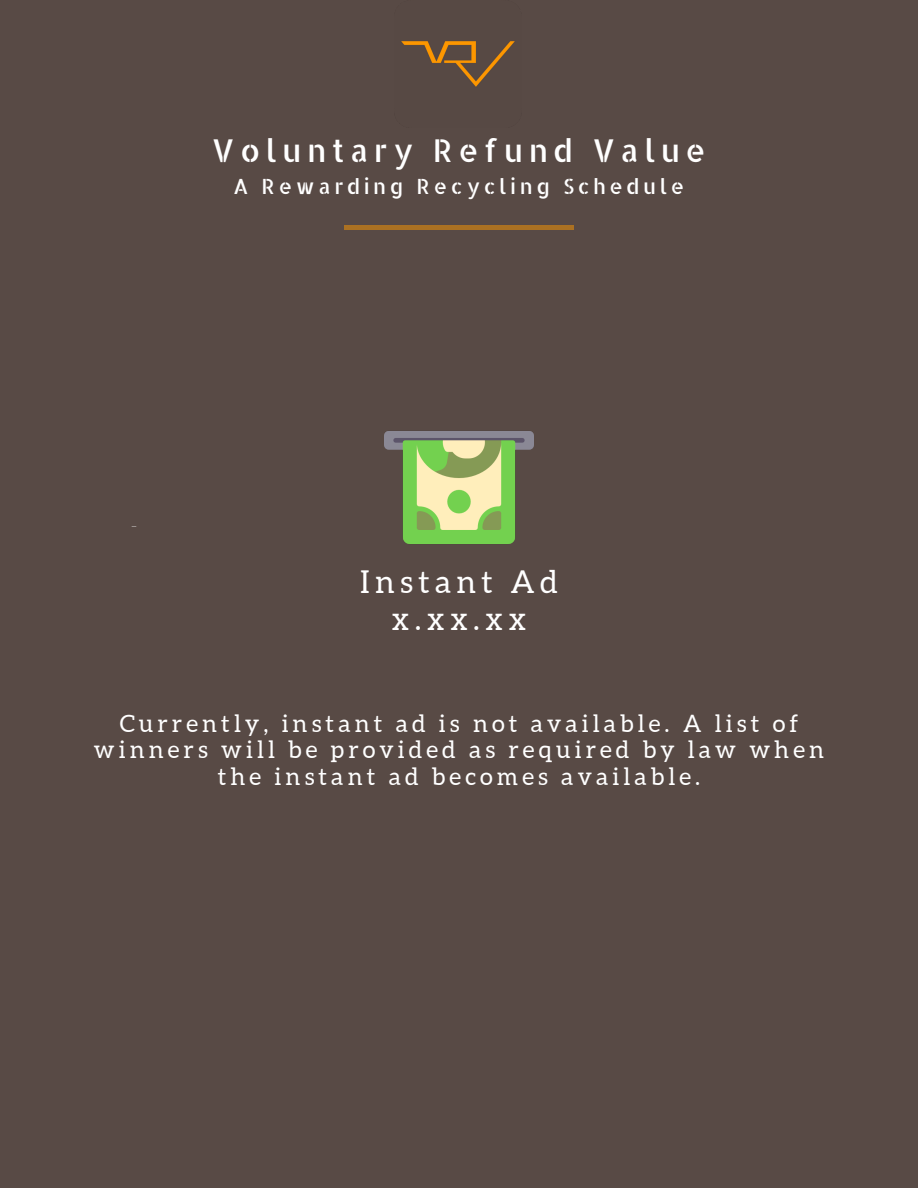
<style>
.page{position:relative;width:918px;height:1188px;background:#584a45}
.page>*{position:absolute;margin:0;border:0;box-sizing:border-box;transform-origin:0 0}
.t1{font:31.5px "Allerta Stencil";letter-spacing:.17em;color:#fff}
.t2{font:31.5px/36.8px "Aleo";letter-spacing:.17em;color:#fff;text-align:center}
.t3{font:24px/26.7px "Aleo";letter-spacing:.17em;color:#fff;text-align:center}
.t4{font:21px "Allerta Stencil";letter-spacing:.17em;color:#fff}
</style>
<div class="page">
<img style="left:401px;top:41px;width:114px;height:46px">
<div style="left:344px;top:225px;width:230px;height:5px;background:#ab7122"></div>
<img style="left:384px;top:431px;width:150px;height:113px">
<h1 class="t1" style="left:212px;top:130px;width:496px">Voluntary Refund Value</h1>
<p class="t4" style="left:233px;top:173px;width:453px">A Rewarding Recycling Schedule</p>
<h1 class="t2" style="left:360px;top:563px;width:199px">Instant Ad x.xx.xx</h1>
<p class="t3" style="left:94px;top:710px;width:732px">Currently, instant ad is not available. A list of winners will be provided as required by law when the instant ad becomes available.</p>
</div>
